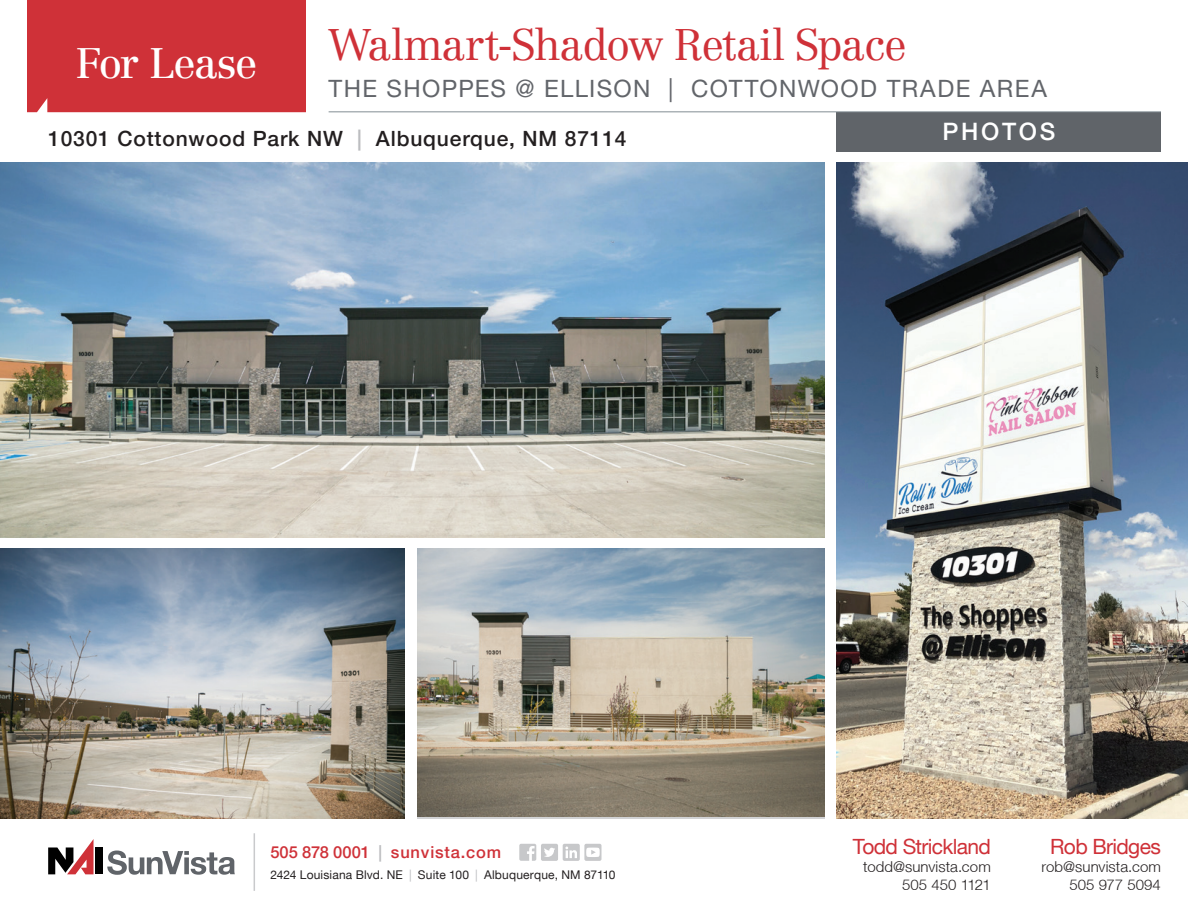
<style>
.page{position:relative;width:1188px;height:918px;background:#fff}
.page>*{position:absolute;margin:0;border:0;box-sizing:border-box;transform-origin:0 0}
.t1{font:300 43.5px "Centennial LT Std";letter-spacing:-.03em;color:#cf3138}
.t2{font:42px "Centennial LT Std";letter-spacing:-.04em;color:#fff}
.t3{font:24px "Helvetica Neue LT Std";letter-spacing:.055em;color:#62656a}
.t4{font:500 24px "Helvetica Neue LT";letter-spacing:.11em;color:#fff}
.t5{font:500 21px "Helvetica Neue LT";letter-spacing:.04em;color:#231f20}
.t6{font:21px "Helvetica Neue LT";letter-spacing:-.03em;color:#cf3138}
.t7{font:500 16.5px "Helvetica Neue LT";letter-spacing:.05em;color:#cf3138}
.t8{font:300 15px/18px "Helvetica Neue LT";letter-spacing:.005em;color:#231f20;text-align:right}
.t9{font:12px "Helvetica Neue LT";letter-spacing:.015em;color:#231f20}
.s1{color:#bcbdc0}
</style>
<div class="page">
<img style="left:0;top:549px;width:405px;height:270px">
<img style="left:417px;top:549px;width:408px;height:268px">
<img style="left:0;top:162px;width:825px;height:375px">
<div style="left:837px;top:112px;width:324px;height:40px;background:#606469"></div>
<img style="left:837px;top:162px;width:351px;height:657px">
<div style="left:27px;top:0;width:279px;height:112px;background:#cf3138"></div>
<hr style="left:329px;top:111px;width:832px;height:1px;background:#838d93">
<div style="left:96px;top:848px;width:7px;height:26px;background:#000"></div>
<svg style="left:48px;top:839px;width:46px;height:35px"></svg>
<svg style="left:107px;top:851px;width:128px;height:24px"></svg>
<div style="left:519px;top:844px;width:17px;height:17px;background:#c7c8ca;border-radius:2px"></div>
<svg style="left:527px;top:846px;width:8px;height:15px"></svg>
<div style="left:563px;top:844px;width:17px;height:17px;background:#c7c8ca;border-radius:2px"></div>
<svg style="left:565px;top:847px;width:12px;height:11px"></svg>
<div style="left:541px;top:844px;width:17px;height:17px;background:#c7c8ca;border-radius:2px"></div>
<svg style="left:544px;top:848px;width:11px;height:9px"></svg>
<div style="left:584px;top:844px;width:18px;height:17px;background:#c7c8ca;border-radius:2px"></div>
<svg style="left:586px;top:848px;width:14px;height:9px"></svg>
<hr style="left:254px;top:833px;width:1px;height:58px;background:#c9cacc">
<h1 class="t1" style="left:329px;top:19px;width:580px">Walmart-Shadow Retail Space</h1>
<h3 class="t3" style="left:329px;top:75px;width:720px">THE SHOPPES @ ELLISON | COTTONWOOD TRADE AREA</h3>
<h3 class="t5" style="left:48px;top:126px;width:580px">10301 Cottonwood Park NW <span class="s1">|</span> Albuquerque, NM 87114</h3>
<h2 class="t2" style="left:75px;top:38px;width:184px">For Lease</h2>
<h3 class="t4" style="left:943px;top:117px;width:114px">PHOTOS</h3>
<p class="t7" style="left:270px;top:843px;width:232px">505 878 0001 <span class="s1">|</span> sunvista.com</p>
<p class="t9" style="left:270px;top:868px;width:347px">2424 Louisiana Blvd. NE <span class="s1">|</span> Suite 100 <span class="s1">|</span> Albuquerque, NM 87110</p>
<h3 class="t6" style="left:853px;top:834px;width:140px">Todd Strickland</h3>
<p class="t8" style="left:863px;top:858px;width:129px">todd@sunvista.com<br>505 450 1121</p>
<h3 class="t6" style="left:1050px;top:834px;width:112px">Rob Bridges</h3>
<p class="t8" style="left:1042px;top:858px;width:121px">rob@sunvista.com<br>505 977 5094</p>
</div>
